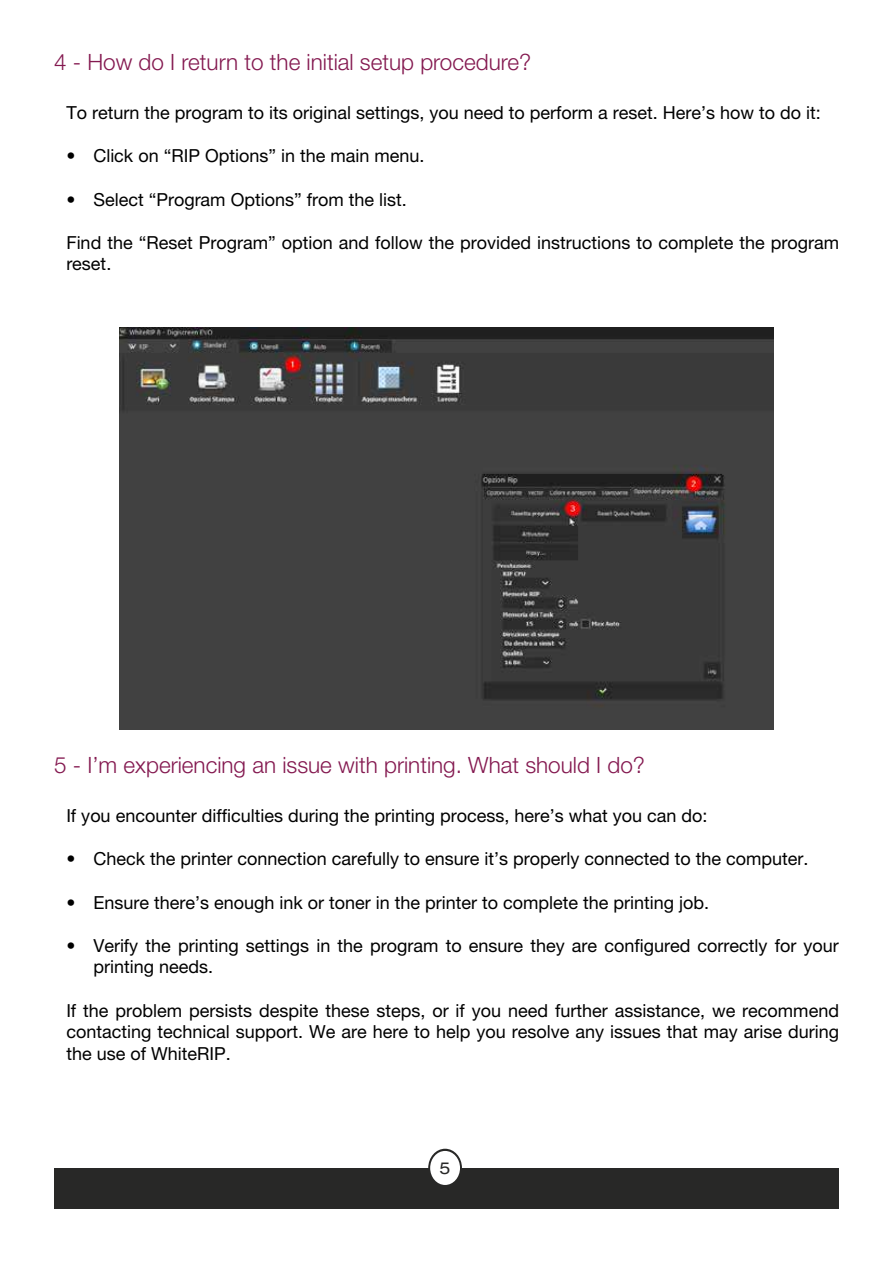
<style>
.page{position:relative;width:893px;height:1263px;background:#fff}
.page>*{position:absolute;margin:0;border:0;box-sizing:border-box;transform-origin:0 0}
.t1{font:300 22.5px "Helvetica Neue LT Pro";color:#841950}
.t2{font:18px/21.6px "Helvetica Neue LT Pro";color:#000}
.t3{font:expanded 16.5px "Helvetica Neue LT Pro";color:#282827}
</style>
<div class="page">
<div style="left:54px;top:1168px;width:785px;height:41px;background:#282827"></div>
<svg style="left:428px;top:1149px;width:34px;height:38px"></svg>
<div style="left:430px;top:1151px;width:30px;height:34px;background:#fff;border-radius:50%"></div>
<img style="left:120px;top:327px;width:653px;height:402px">
<p class="t1" style="left:54px;top:48px;width:479px">4 - How do I return to the initial setup procedure?</p>
<p class="t2" style="left:66px;top:102px;width:756px">To return the program to its original settings, you need to perform a reset. Here’s how to do it:</p>
<p class="t2" style="left:66px;top:145px;width:360px">• Click on “RIP Options” in the main menu.</p>
<p class="t2" style="left:66px;top:188px;width:342px">• Select “Program Options” from the list.</p>
<p class="t2" style="left:66px;top:231px;width:774px">Find the “Reset Program” option and follow the provided instructions to complete the program reset.</p>
<p class="t1" style="left:54px;top:751px;width:592px">5 - I’m experiencing an issue with printing. What should I do?</p>
<p class="t2" style="left:66px;top:805px;width:643px">If you encounter difficulties during the printing process, here’s what you can do:</p>
<p class="t2" style="left:66px;top:848px;width:744px">• Check the printer connection carefully to ensure it’s properly connected to the computer.</p>
<p class="t2" style="left:66px;top:891px;width:644px">• Ensure there’s enough ink or toner in the printer to complete the printing job.</p>
<p class="t2" style="left:93px;top:934px;width:747px;text-indent:-27px">• Verify the printing settings in the program to ensure they are configured correctly for your printing needs.</p>
<p class="t2" style="left:66px;top:999px;width:774px;text-align:justify">If the problem persists despite these steps, or if you need further assistance, we recommend contacting technical support. We are here to help you resolve any issues that may arise during the use of WhiteRIP.</p>
<p class="t3" style="left:440px;top:1158px;width:13px">5</p>
</div>
